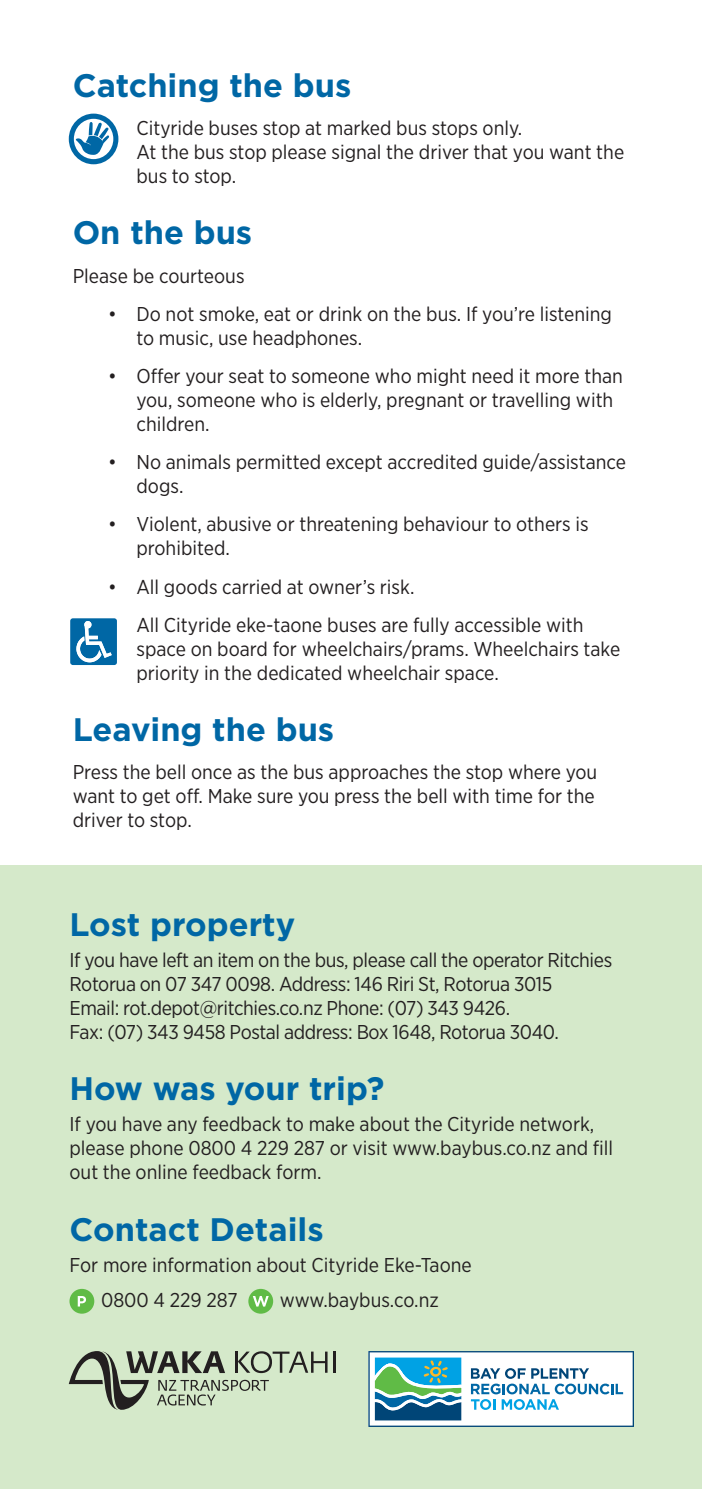
<style>
.page{position:relative;width:702px;height:1489px;background:#fff}
.page>*{position:absolute;margin:0;border:0;box-sizing:border-box;transform-origin:0 0}
.Subheading_1_PMS_301{font:700 32.5px "Gotham";color:#0067a5}
.t1{font:20px/24px "Gotham Narrow";color:#231f20}
.t2{font:20px/24px "Gotham Narrow";letter-spacing:-.02em;color:#231f20}
</style>
<div class="page">
<div style="left:0;top:865px;width:702px;height:623px;background:#d5e9ca"></div>
<svg style="left:368px;top:1351px;width:266px;height:75px;background:#aed1db"></svg>
<div style="left:69px;top:1288px;width:25px;height:25px;background:#60bb46;border-radius:50%"></div>
<svg style="left:78px;top:1296px;width:8px;height:10px"></svg>
<div style="left:248px;top:1288px;width:25px;height:25px;background:#60bb46;border-radius:50%"></div>
<svg style="left:253px;top:1296px;width:16px;height:10px"></svg>
<svg style="left:70px;top:618px;width:47px;height:47px"></svg>
<svg style="left:69px;top:114px;width:49px;height:51px"></svg>
<hr style="left:333px;top:1351px;width:3px;height:21px;background:#231f20">
<svg style="left:69px;top:1351px;width:258px;height:59px"></svg>
<p class="Subheading_1_PMS_301" style="left:73px;top:64px;width:280px">Catching the bus</p>
<p class="t1" style="left:136px;top:116px;width:489px">Cityride buses stop at marked bus stops only.<br>At the bus stop please signal the driver that you want the bus to stop.</p>
<p class="Subheading_1_PMS_301" style="left:73px;top:211px;width:181px">On the bus</p>
<p class="t1" style="left:73px;top:263px;width:173px">Please be courteous</p>
<p class="t1" style="left:136px;top:301px;width:477px;text-indent:-28px">• Do not smoke, eat or drink on the bus. If you’re listening to music, use headphones.</p>
<p class="t1" style="left:136px;top:363px;width:488px;text-indent:-28px">• Offer your seat to someone who might need it more than you, someone who is elderly, pregnant or travelling with children.</p>
<p class="t1" style="left:136px;top:450px;width:491px;text-indent:-28px">• No animals permitted except accredited guide/assistance dogs.</p>
<p class="t1" style="left:136px;top:512px;width:453px;text-indent:-28px">• Violent, abusive or threatening behaviour to others is prohibited.</p>
<p class="t1" style="left:108px;top:574px;width:308px">• All goods carried at owner’s risk.</p>
<p class="t1" style="left:136px;top:612px;width:485px">All Cityride eke-taone buses are fully accessible with space on board for wheelchairs/prams. Wheelchairs take priority in the dedicated wheelchair space.</p>
<p class="Subheading_1_PMS_301" style="left:73px;top:708px;width:263px">Leaving the bus</p>
<p class="t1" style="left:73px;top:760px;width:526px">Press the bell once as the bus approaches the stop where you want to get off. Make sure you press the bell with time for the driver to stop.</p>
<p class="Subheading_1_PMS_301" style="left:69px;top:902px;width:227px">Lost property</p>
<p class="t2" style="left:69px;top:947px;width:544px">If you have left an item on the bus, please call the operator Ritchies Rotorua on 07 347 0098. Address: 146 Riri St, Rotorua 3015<br>Email: rot.depot@ritchies.co.nz Phone: (07) 343 9426.<br>Fax: (07) 343 9458 Postal address: Box 1648, Rotorua 3040.</p>
<p class="Subheading_1_PMS_301" style="left:69px;top:1066px;width:316px">How was your trip?</p>
<p class="t1" style="left:69px;top:1111px;width:545px">If you have any feedback to make about the Cityride network, please phone 0800 4 229 287 or visit www.baybus.co.nz and fill out the online feedback form.</p>
<p class="Subheading_1_PMS_301" style="left:69px;top:1207px;width:256px">Contact Details</p>
<p class="t1" style="left:101px;top:1246px;width:372px;line-height:35.8px;text-indent:-32px">For more information about Cityride Eke-Taone<br>0800 4 229 287</p>
<p class="t1" style="left:280px;top:1287px;width:160px">www.baybus.co.nz</p>
</div>
